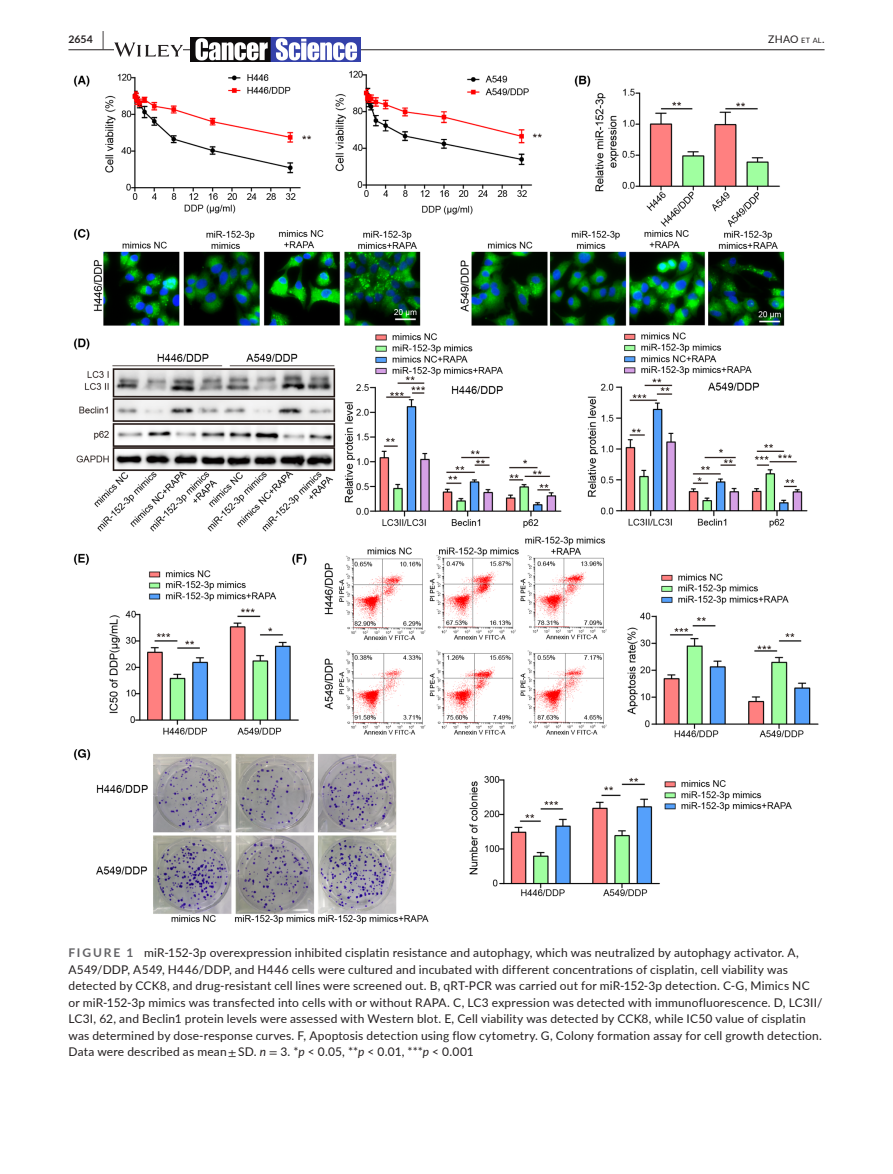
<style>
.page{position:relative;width:893px;height:1174px;background:#fff}
.page>*{position:absolute;margin:0;border:0;box-sizing:border-box;transform-origin:0 0}
.t1{font:12px/16.5px "Lato";letter-spacing:.015em;color:#231f20}
.t2{font:10.5px "Lato";color:#231f20}
.t3{font:700 10.5px "Lato";color:#231f20}
.s1{font-size:19.5px}
.s2{font-size:7.35px}
.s3{font-weight:700;color:#636366}
.s4{font-family:"STIX"}
.s5{font-style:italic}
</style>
<div class="page">
<hr style="left:68px;top:49px;width:756px;height:1px;background:#231f20">
<svg style="left:114px;top:42px;width:69px;height:15px"></svg>
<img style="left:191px;top:38px;width:170px;height:24px">
<img style="left:73px;top:70px;width:746px;height:854px">
<p class="t3" style="left:68px;top:31px;width:37px">2654 <span class="s1">|</span></p>
<p class="t2" style="left:768px;top:31px;width:58px">ZHAO <span class="s2">et al</span>.</p>
<p class="t1" style="left:68px;top:944px;width:755px"><span class="s3">FIGURE 1</span> miR-152-3p overexpression inhibited cisplatin resistance and autophagy, which was neutralized by autophagy activator. A, A549/DDP, A549, H446/DDP, and H446 cells were cultured and incubated with different concentrations of cisplatin, cell viability was detected by CCK8, and drug-resistant cell lines were screened out. B, qRT-PCR was carried out for miR-152-3p detection. C-G, Mimics NC or miR-152-3p mimics was transfected into cells with or without RAPA. C, LC3 expression was detected with immunofluorescence. D, LC3II/ LC3I, 62, and Beclin1 protein levels were assessed with Western blot. E, Cell viability was detected by CCK8, while IC50 value of cisplatin was determined by dose-response curves. F, Apoptosis detection using flow cytometry. G, Colony formation assay for cell growth detection.<br>Data were described as mean <span class="s4">±</span> SD. <span class="s5">n</span> <span class="s4">=</span> 3. *<span class="s5">p</span> ˂ 0.05, **<span class="s5">p</span> ˂ 0.01, ***<span class="s5">p</span> ˂ 0.001</p>
</div>
